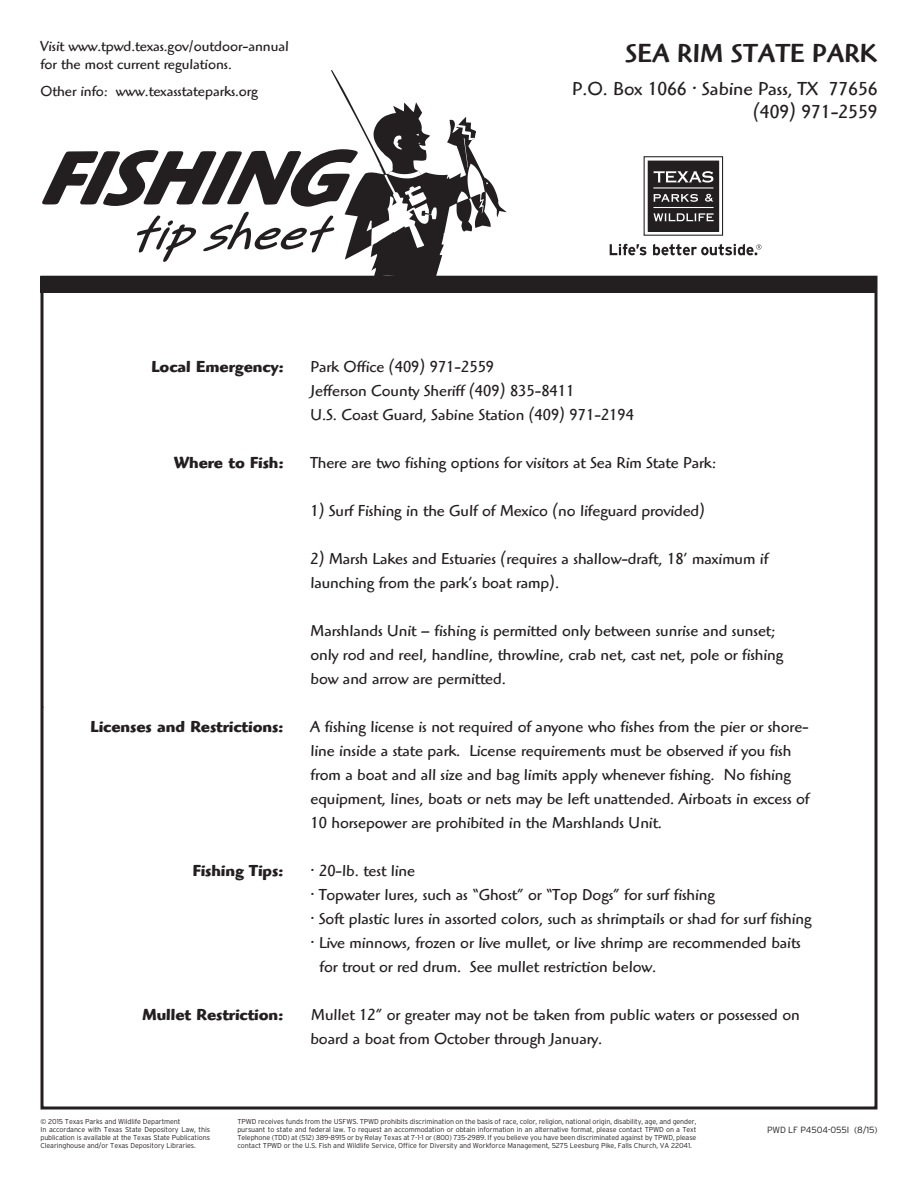
<style>
.page{position:relative;width:918px;height:1188px;background:#fff}
.page>*{position:absolute;margin:0;border:0;box-sizing:border-box;transform-origin:0 0}
.t1{font:italic 700 77.1px "Highlander";color:#231f20}
.t2{font:italic 700 55.35px "Bruno JB";color:#231f20;scale:1.06 1}
.t3{font:48.9px "Legault";color:#231f20}
.t4{font:500 27px "Highlander";color:#231f20}
.t5{font:19.5px/23.4px "Highlander";color:#231f20;text-align:right}
.t6{font:16.5px/24px "Highlander";color:#231f20}
.t7{font:700 16.5px "Highlander";color:#231f20}
.t8{font:15px/18px "Highlander";color:#231f20}
.t9{font:300 9px "Interstate";letter-spacing:-.015em;color:#231f20}
.t10{font:300 7.2px/7.8px "Interstate";letter-spacing:-.015em;color:#231f20}
</style>
<div class="page">
<svg style="left:41px;top:70px;width:466px;height:206px"></svg>
<div style="left:40px;top:276px;width:838px;height:17px;background:#231f20"></div>
<svg style="left:610px;top:244px;width:36px;height:11px"></svg>
<svg style="left:647px;top:160px;width:73px;height:72px"></svg>
<div style="left:644px;top:156px;width:79px;height:80px;border:1px solid #231f20"></div>
<div style="left:648px;top:161px;width:71px;height:70px;background:#231f20"></div>
<svg style="left:654px;top:171px;width:59px;height:12px"></svg>
<svg style="left:653px;top:213px;width:61px;height:8px"></svg>
<svg style="left:653px;top:194px;width:45px;height:8px"></svg>
<hr style="left:653px;top:187px;width:60px;height:2px;background:#fff">
<hr style="left:653px;top:207px;width:61px;height:1px;background:#fff">
<svg style="left:705px;top:194px;width:9px;height:8px"></svg>
<svg style="left:653px;top:244px;width:108px;height:11px"></svg>
<p class="t8" style="left:40px;top:38px;width:250px">Visit www.tpwd.texas.gov/outdoor-annual for the most current regulations.</p>
<p class="t8" style="left:40px;top:82px;width:219px">Other info: www.texasstateparks.org</p>
<h1 class="t1" style="left:41px;top:132px;width:328px">FISHING</h1>
<h2 class="t2" style="left:129px;top:196px;width:218px">tipsheet</h2>
<h3 class="t3" style="left:703px;top:27px;width:137px">Tip Sheet</h3>
<h3 class="t4" style="left:625px;top:38px;width:254px">SEA RIM STATE PARK</h3>
<p class="t5" style="left:572px;top:77px;width:307px">P.O. Box 1066 • Sabine Pass, TX 77656 (409) 971-2559</p>
<p class="t6" style="left:40px;top:691px;width:6px">.</p>
<p class="t7" style="left:151px;top:356px;width:134px">Local Emergency:</p>
<p class="t6" style="left:311px;top:354px;width:325px">Park Office (409) 971-2559<br>Jefferson County Sheriff (409) 835-8411<br>U.S. Coast Guard, Sabine Station (409) 971-2194</p>
<p class="t7" style="left:174px;top:452px;width:111px">Where to Fish:</p>
<p class="t6" style="left:310px;top:451px;width:407px">There are two fishing options for visitors at Sea Rim State Park:</p>
<p class="t6" style="left:310px;top:499px;width:396px">1) Surf Fishing in the Gulf of Mexico (no lifeguard provided)</p>
<p class="t6" style="left:310px;top:547px;width:459px">2) Marsh Lakes and Estuaries (requires a shallow-draft, 18’ maximum if launching from the park’s boat ramp).</p>
<p class="t6" style="left:310px;top:619px;width:474px">Marshlands Unit – fishing is permitted only between sunrise and sunset; only rod and reel, handline, throwline, crab net, cast net, pole or fishing bow and arrow are permitted.</p>
<p class="t7" style="left:91px;top:716px;width:194px">Licenses and Restrictions:</p>
<p class="t6" style="left:310px;top:715px;width:500px">A fishing license is not required of anyone who fishes from the pier or shore&shy;line inside a state park. License requirements must be observed if you fish from a boat and all size and bag limits apply whenever fishing. No fishing equipment, lines, boats or nets may be left unattended. Airboats in excess of 10 horsepower are prohibited in the Marshlands Unit.</p>
<p class="t7" style="left:193px;top:860px;width:92px">Fishing Tips:</p>
<p class="t6" style="left:310px;top:859px;width:106px">• 20-lb. test line</p>
<p class="t6" style="left:310px;top:883px;width:406px">• Topwater lures, such as “Ghost” or “Top Dogs” for surf fishing</p>
<p class="t6" style="left:310px;top:907px;width:503px">• Soft plastic lures in assorted colors, such as shrimptails or shad for surf fishing</p>
<p class="t6" style="left:319px;top:931px;width:483px;text-indent:-9px">• Live minnows, frozen or live mullet, or live shrimp are recommended baits for trout or red drum. See mullet restriction below.</p>
<p class="t7" style="left:142px;top:1005px;width:142px">Mullet Restriction:</p>
<p class="t6" style="left:310px;top:1003px;width:491px">Mullet 12” or greater may not be taken from public waters or possessed on board a boat from October through January.</p>
<p class="t10" style="left:40px;top:1118px;width:171px">© 2015 Texas Parks and Wildlife Department<br>In accordance with Texas State Depository Law, this publication is available at the Texas State Publications Clearinghouse and/or Texas Depository Libraries.</p>
<p class="t10" style="left:237px;top:1118px;width:461px;text-align:justify">TPWD receives funds from the USFWS. TPWD prohibits discrimination on the basis of race, color, religion, national origin, disability, age, and gender, pursuant to state and federal law. To request an accommodation or obtain information in an alternative format, please contact TPWD on a Text Telephone (TDD) at (512) 389-8915 or by Relay Texas at 7-1-1 or (800) 735-2989. If you believe you have been discriminated against by TPWD, please contact TPWD or the U.S. Fish and Wildlife Service, Office for Diversity and Workforce Management, 5275 Leesburg Pike, Falls Church, VA 22041.</p>
<p class="t9" style="left:767px;top:1125px;width:112px">PWD LF P4504-055I (8/15)</p>
</div>
